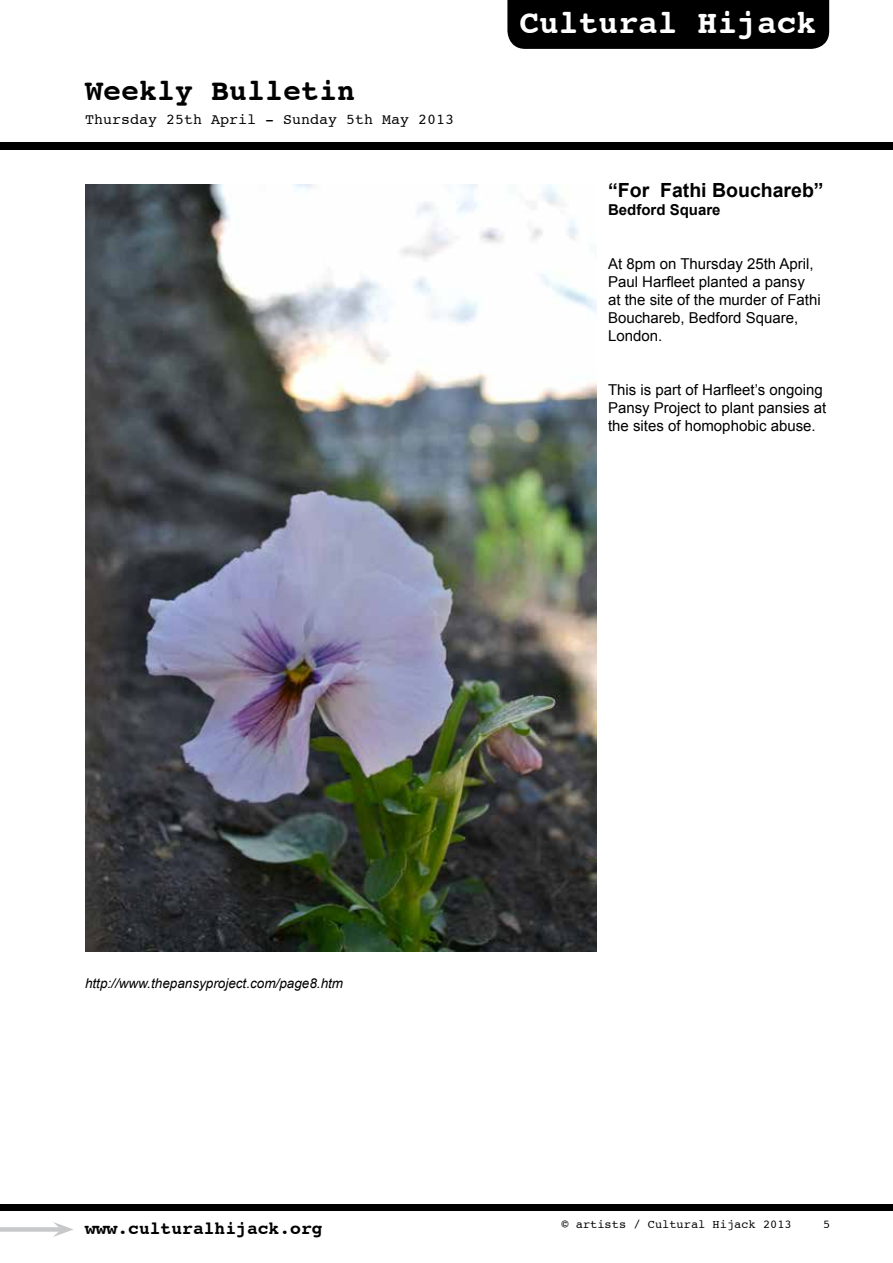
<style>
.page{position:relative;width:893px;height:1263px;background:#fff}
.page>*{position:absolute;margin:0;border:0;box-sizing:border-box;transform-origin:0 0}
.t1{font:700 33px "Courier";color:#fff}
.t2{font:700 30px "Courier";color:#000}
.t3{font:700 19.5px "Arial";color:#000}
.t4{font:700 18px "Courier";color:#000}
.t5{font:15px/18px "Arial";color:#000}
.t6{font:15px "Courier";color:#000}
.t7{font:700 15px "Arial";color:#000}
.t8{font:italic 13.5px "Arial";color:#000}
.t9{font:12px "Courier";color:#000}
</style>
<div class="page">
<div style="left:507px;top:0;width:322px;height:49px;background:#000"></div>
<div style="left:0;top:142px;width:893px;height:8px;background:#000"></div>
<div style="left:0;top:1204px;width:893px;height:6px;background:#000"></div>
<div style="left:0;top:1227px;width:61px;height:5px;background:#c7c8ca"></div>
<svg style="left:53px;top:1222px;width:21px;height:15px"></svg>
<img style="left:85px;top:184px;width:512px;height:768px">
<h2 class="t2" style="left:85px;top:66px;width:271px">Weekly Bulletin</h2>
<p class="t6" style="left:85px;top:108px;width:371px">Thursday 25th April - Sunday 5th May 2013</p>
<h1 class="t1" style="left:519px;top:-4px;width:299px">Cultural Hijack</h1>
<h3 class="t3" style="left:608px;top:177px;width:217px">“For Fathi Bouchareb”</h3>
<p class="t7" style="left:608px;top:200px;width:114px">Bedford Square</p>
<p class="t5" style="left:608px;top:255px;width:214px">At 8pm on Thursday 25th April,<br>Paul Harfleet planted a pansy at the site of the murder of Fathi<br>Bouchareb, Bedford Square,<br>London.</p>
<p class="t5" style="left:608px;top:381px;width:220px">This is part of Harfleet’s ongoing<br>Pansy Project to plant pansies at the sites of homophobic abuse.</p>
<p class="t8" style="left:85px;top:974px;width:260px">http://www.thepansyproject.com/page8.htm</p>
<p class="t4" style="left:85px;top:1213px;width:239px">www.culturalhijack.org</p>
<p class="t9" style="left:561px;top:1215px;width:232px">© artists / Cultural Hijack 2013</p>
<p class="t9" style="left:823px;top:1215px;width:9px">5</p>
</div>
